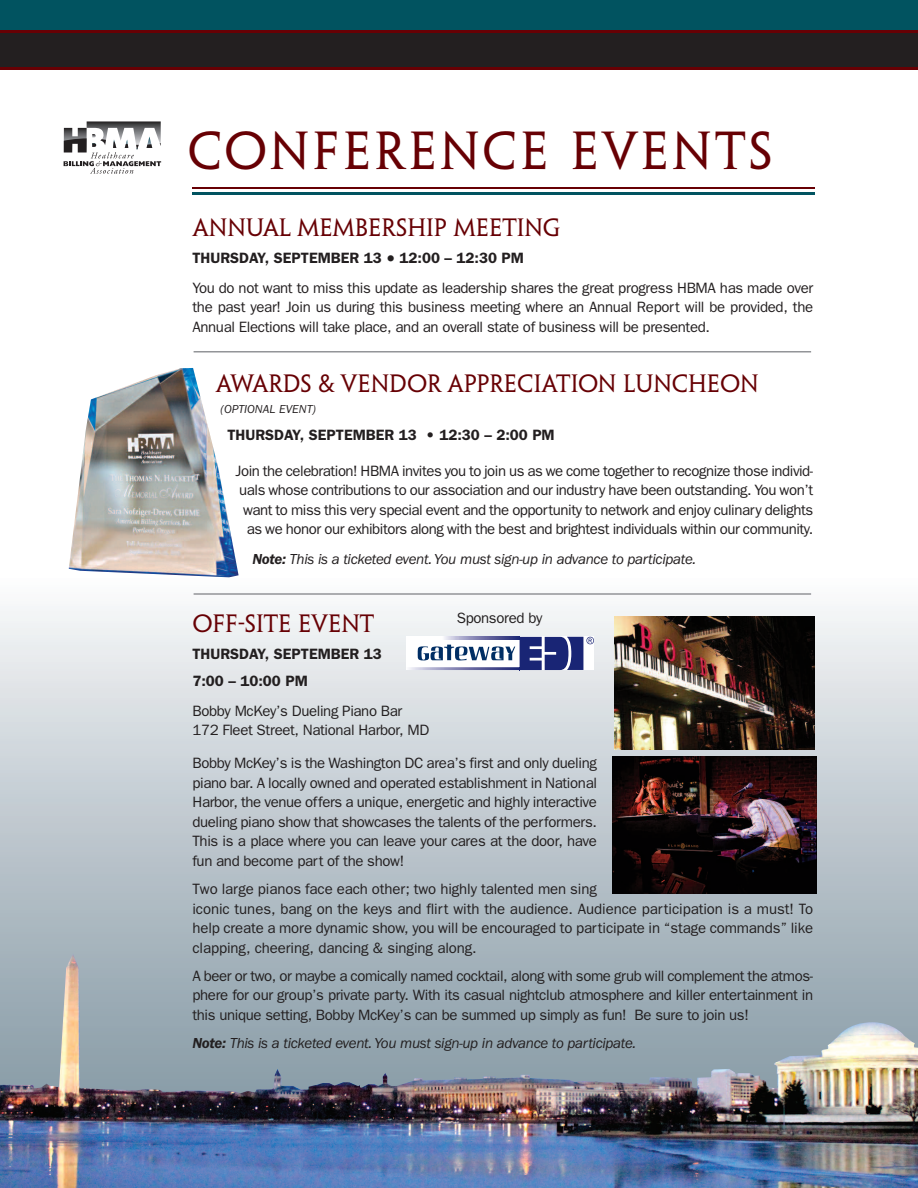
<style>
.page{position:relative;width:918px;height:1188px;background:#fff}
.page>*{position:absolute;margin:0;border:0;box-sizing:border-box;transform-origin:0 0}
.t1{font:48px "Penumbra Serif Std";letter-spacing:.065em;color:#670004}
.t2{font:22.5px "Penumbra Serif Std";color:#670004}
.t3{font:15px/19.5px "Franklin Gothic";letter-spacing:-.025em;color:#231f20}
.t4{font:15px/19.5px "Franklin Gothic";letter-spacing:-.005em;color:#231f20}
.t5{font:italic 15px "Franklin Gothic";letter-spacing:-.025em;color:#231f20}
.t6{font:600 15px/27px "Franklin Gothic";color:#231f20}
.t7{font:italic 12px "Franklin Gothic";color:#231f20}
.s1{font-weight:600}
.s2{font-family:"Lucida Grande"}
</style>
<div class="page">
<svg style="left:0;top:593px;width:918px;height:361px;background:#cad2d7"></svg>
<img style="left:0;top:954px;width:918px;height:234px">
<div style="left:0;top:0;width:918px;height:53px;background:#015360"></div>
<hr style="left:194px;top:351px;width:617px;height:2px;background:#939598">
<hr style="left:194px;top:593px;width:617px;height:2px;background:#939598">
<div style="left:0;top:30px;width:918px;height:40px;background:#670004"></div>
<div style="left:0;top:33px;width:918px;height:34px;background:#231f20"></div>
<svg style="left:64px;top:121px;width:97px;height:53px"></svg>
<img style="left:612px;top:757px;width:205px;height:137px">
<img style="left:614px;top:617px;width:200px;height:133px">
<svg style="left:406px;top:637px;width:188px;height:33px"></svg>
<img style="left:69px;top:368px;width:170px;height:209px">
<hr style="left:192px;top:187px;width:623px;height:3px;background:#670004">
<hr style="left:192px;top:192px;width:623px;height:3px;background:#015360">
<h1 class="t1" style="left:187px;top:125px;width:587px">CONFERENCE EVENTS</h1>
<h2 class="t2" style="left:192px;top:215px;width:369px">ANNUAL MEMBERSHIP MEETING</h2>
<p class="t3" style="left:192px;top:243px;width:622px;line-height:30px"><span class="s1">THURSDAY, SEPTEMBER 13</span> <span class="s2">●</span> <span class="s1">12:00 – 12:30 PM<br></span>You do not want to miss this update as leadership shares the great progress HBMA has made over</p>
<p class="t3" style="left:192px;top:297px;width:622px">the past year! Join us during this business meeting where an Annual Report will be provided, the<br>Annual Elections will take place, and an overall state of business will be presented.</p>
<h2 class="t2" style="left:216px;top:371px;width:544px">AWARDS &amp; VENDOR APPRECIATION LUNCHEON</h2>
<p class="t7" style="left:221px;top:405px;width:97px">(OPTIONAL EVENT)</p>
<p class="t6" style="left:227px;top:421px;width:329px">THURSDAY, SEPTEMBER 13 • 12:30 – 2:00 PM</p>
<p class="t3" style="left:236px;top:461px;width:579px;text-align:right">Join the celebration! HBMA invites you to join us as we come together to recognize those individ&shy;uals whose contributions to our association and our industry have been outstanding. You won’t want to miss this very special event and the opportunity to network and enjoy culinary delights as we honor our exhibitors along with the best and brightest individuals within our community.</p>
<p class="t5" style="left:252px;top:554px;width:445px"><span class="s1">Note:</span> This is a ticketed event. You must sign-up in advance to participate.</p>
<p class="t3" style="left:457px;top:608px;width:87px">Sponsored by</p>
<h2 class="t2" style="left:192px;top:611px;width:183px">OFF-SITE EVENT</h2>
<p class="t6" style="left:192px;top:640px;width:191px">THURSDAY, SEPTEMBER 13<br>7:00 – 10:00 PM</p>
<p class="t3" style="left:192px;top:701px;width:238px">Bobby McKey’s Dueling Piano Bar<br>172 Fleet Street, National Harbor, MD</p>
<p class="t3" style="left:192px;top:753px;width:406px;text-align:justify">Bobby McKey’s is the Washington DC area’s first and only dueling piano bar. A locally owned and operated establishment in National Harbor, the venue offers a unique, energetic and highly interactive dueling piano show that showcases the talents of the performers.<br>This is a place where you can leave your cares at the door, have fun and become part of the show!</p>
<p class="t4" style="left:192px;top:879px;width:622px">Two large pianos face each other; two highly talented men sing<br>iconic tunes, bang on the keys and flirt with the audience. Audience participation is a must! To help create a more dynamic show, you will be encouraged to participate in “stage commands” like clapping, cheering, dancing &amp; singing along.</p>
<p class="t3" style="left:192px;top:966px;width:622px;text-align:justify">A beer or two, or maybe a comically named cocktail, along with some grub will complement the atmos&shy;phere for our group’s private party. With its casual nightclub atmosphere and killer entertainment in this unique setting, Bobby McKey’s can be summed up simply as fun! Be sure to join us!</p>
<p class="t5" style="left:192px;top:1038px;width:445px"><span class="s1">Note:</span> This is a ticketed event. You must sign-up in advance to participate.</p>
</div>
